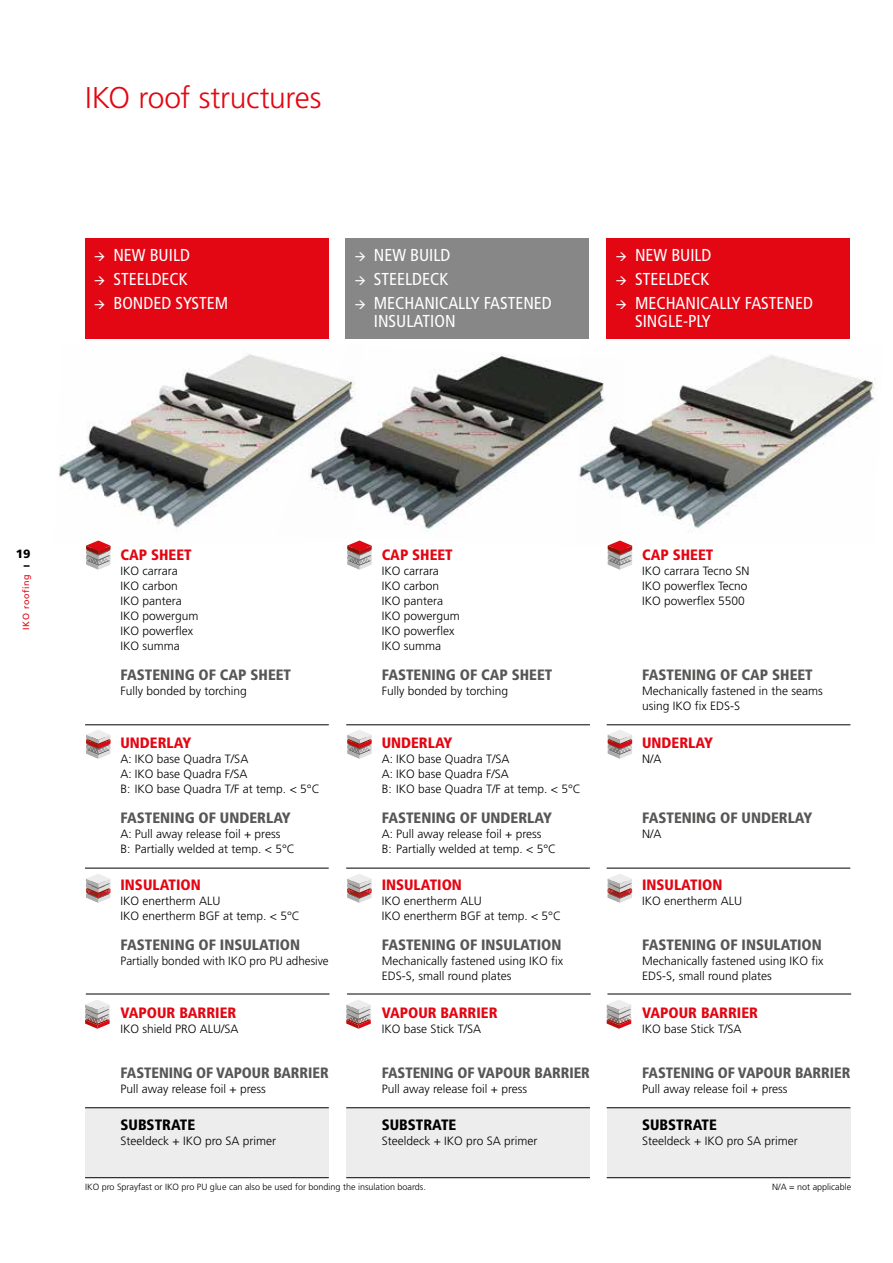
<style>
.page{position:relative;width:893px;height:1263px;background:#fff}
.page>*{position:absolute;margin:0;border:0;box-sizing:border-box;transform-origin:0 0}
.t1{font:300 30px "Frutiger";letter-spacing:-.015em;color:#e30613}
.t2{font:condensed 17.25px/18px "Frutiger";color:#fff}
.t3{font:900 condensed 15px "Frutiger";color:#575756}
.t4{font:900 condensed 15px "Frutiger";color:#e30613}
.t5{font:900 condensed 15px "Frutiger";color:#000}
.t6{font:300 12px/15px "Frutiger LT Pro";color:#000}
.t7{font:900 12px "Frutiger";color:#000}
.t8{font:300 9px "Frutiger LT Pro";color:#000}
.t9{font:9px "Frutiger";letter-spacing:.07em;color:#e30613}
</style>
<div class="page">
<div style="left:85px;top:238px;width:244px;height:100px;background:#e30613"></div>
<div style="left:606px;top:238px;width:244px;height:100px;background:#e30613"></div>
<div style="left:345px;top:238px;width:244px;height:100px;background:#878787"></div>
<img style="left:59px;top:354px;width:217px;height:177px">
<img style="left:625px;top:355px;width:251px;height:178px">
<img style="left:276px;top:354px;width:349px;height:193px">
<div style="left:85px;top:1108px;width:244px;height:70px;background:#ededed"></div>
<div style="left:346px;top:1108px;width:244px;height:70px;background:#ededed"></div>
<div style="left:607px;top:1108px;width:243px;height:70px;background:#ededed"></div>
<hr style="left:85px;top:1107px;width:244px;height:1px;background:#000">
<hr style="left:346px;top:1107px;width:244px;height:1px;background:#000">
<hr style="left:607px;top:1107px;width:243px;height:1px;background:#000">
<svg style="left:86px;top:540px;width:25px;height:30px"></svg>
<svg style="left:347px;top:540px;width:25px;height:30px"></svg>
<svg style="left:608px;top:540px;width:24px;height:30px"></svg>
<svg style="left:86px;top:730px;width:25px;height:29px"></svg>
<svg style="left:347px;top:730px;width:25px;height:29px"></svg>
<svg style="left:608px;top:730px;width:24px;height:29px"></svg>
<svg style="left:85px;top:1000px;width:25px;height:29px"></svg>
<svg style="left:346px;top:1000px;width:25px;height:29px"></svg>
<svg style="left:607px;top:1000px;width:24px;height:29px"></svg>
<hr style="left:85px;top:724px;width:244px;height:1px;background:#000">
<hr style="left:346px;top:724px;width:244px;height:1px;background:#000">
<hr style="left:607px;top:724px;width:243px;height:1px;background:#000">
<svg style="left:86px;top:874px;width:24px;height:29px"></svg>
<svg style="left:347px;top:874px;width:25px;height:29px"></svg>
<svg style="left:608px;top:874px;width:24px;height:29px"></svg>
<hr style="left:85px;top:868px;width:244px;height:1px;background:#000">
<hr style="left:346px;top:868px;width:244px;height:1px;background:#000">
<hr style="left:607px;top:868px;width:243px;height:1px;background:#000">
<hr style="left:86px;top:994px;width:244px;height:1px;background:#000">
<hr style="left:347px;top:994px;width:244px;height:1px;background:#000">
<hr style="left:607px;top:994px;width:244px;height:1px;background:#000">
<hr style="left:85px;top:1177px;width:244px;height:1px;background:#000">
<hr style="left:346px;top:1177px;width:244px;height:1px;background:#000">
<hr style="left:607px;top:1177px;width:243px;height:1px;background:#000">
<svg style="left:24px;top:565px;width:6px;height:2px"></svg>
<h1 class="t1" style="left:85px;top:80px;width:238px">IKO roof structures</h1>
<h2 class="t2" style="left:94px;top:246px;width:98px">→ NEW BUILD</h2>
<h2 class="t2" style="left:94px;top:270px;width:95px">→ STEELDECK</h2>
<h2 class="t2" style="left:94px;top:294px;width:136px">→ BONDED SYSTEM</h2>
<h2 class="t2" style="left:354px;top:246px;width:98px">→ NEW BUILD</h2>
<h2 class="t2" style="left:354px;top:270px;width:95px">→ STEELDECK</h2>
<h2 class="t2" style="left:374px;top:294px;width:179px;text-indent:-19px">→ MECHANICALLY FASTENED<br>INSULATION</h2>
<h2 class="t2" style="left:615px;top:246px;width:98px">→ NEW BUILD</h2>
<h2 class="t2" style="left:615px;top:270px;width:95px">→ STEELDECK</h2>
<h2 class="t2" style="left:635px;top:294px;width:179px;text-indent:-19px">→ MECHANICALLY FASTENED<br>SINGLE-PLY</h2>
<p class="t7" style="left:16px;top:547px;width:16px">19</p>
<p class="t9" style="left:21px;top:630px;width:57px;rotate:-90deg">IKO roofing</p>
<p class="t4" style="left:121px;top:546px;width:73px">CAP SHEET</p>
<p class="t6" style="left:121px;top:564px;width:80px">IKO carrara<br>IKO carbon<br>IKO pantera<br>IKO powergum<br>IKO powerflex<br>IKO summa</p>
<p class="t3" style="left:121px;top:666px;width:172px">FASTENING OF CAP SHEET</p>
<p class="t6" style="left:121px;top:684px;width:128px">Fully bonded by torching</p>
<p class="t4" style="left:121px;top:734px;width:72px">UNDERLAY</p>
<p class="t6" style="left:121px;top:751px;width:201px">A: IKO base Quadra T/SA<br>A: IKO base Quadra F/SA<br>B: IKO base Quadra T/F at temp. &lt; 5°C</p>
<p class="t3" style="left:121px;top:809px;width:172px">FASTENING OF UNDERLAY</p>
<p class="t6" style="left:121px;top:826px;width:176px">A: Pull away release foil + press<br>B: Partially welded at temp. &lt; 5°C</p>
<p class="t4" style="left:121px;top:876px;width:82px">INSULATION</p>
<p class="t6" style="left:121px;top:894px;width:181px">IKO enertherm ALU<br>IKO enertherm BGF at temp. &lt; 5°C</p>
<p class="t3" style="left:121px;top:936px;width:181px">FASTENING OF INSULATION</p>
<p class="t6" style="left:121px;top:954px;width:210px">Partially bonded with IKO pro PU adhesive</p>
<p class="t4" style="left:121px;top:1004px;width:117px">VAPOUR BARRIER</p>
<p class="t6" style="left:121px;top:1021px;width:120px">IKO shield PRO ALU/SA</p>
<p class="t3" style="left:121px;top:1064px;width:210px">FASTENING OF VAPOUR BARRIER</p>
<p class="t6" style="left:121px;top:1081px;width:147px">Pull away release foil + press</p>
<p class="t5" style="left:121px;top:1116px;width:76px">SUBSTRATE</p>
<p class="t6" style="left:121px;top:1134px;width:157px">Steeldeck + IKO pro SA primer</p>
<p class="t4" style="left:382px;top:546px;width:73px">CAP SHEET</p>
<p class="t6" style="left:382px;top:564px;width:80px">IKO carrara<br>IKO carbon<br>IKO pantera<br>IKO powergum<br>IKO powerflex<br>IKO summa</p>
<p class="t3" style="left:382px;top:666px;width:172px">FASTENING OF CAP SHEET</p>
<p class="t6" style="left:382px;top:684px;width:128px">Fully bonded by torching</p>
<p class="t4" style="left:382px;top:734px;width:72px">UNDERLAY</p>
<p class="t6" style="left:382px;top:751px;width:201px">A: IKO base Quadra T/SA<br>A: IKO base Quadra F/SA<br>B: IKO base Quadra T/F at temp. &lt; 5°C</p>
<p class="t3" style="left:382px;top:809px;width:172px">FASTENING OF UNDERLAY</p>
<p class="t6" style="left:382px;top:826px;width:176px">A: Pull away release foil + press<br>B: Partially welded at temp. &lt; 5°C</p>
<p class="t4" style="left:382px;top:876px;width:82px">INSULATION</p>
<p class="t6" style="left:382px;top:894px;width:181px">IKO enertherm ALU<br>IKO enertherm BGF at temp. &lt; 5°C</p>
<p class="t3" style="left:382px;top:936px;width:181px">FASTENING OF INSULATION</p>
<p class="t6" style="left:382px;top:954px;width:183px">Mechanically fastened using IKO fix<br>EDS-S, small round plates</p>
<p class="t4" style="left:382px;top:1004px;width:117px">VAPOUR BARRIER</p>
<p class="t6" style="left:382px;top:1021px;width:101px">IKO base Stick T/SA</p>
<p class="t3" style="left:382px;top:1064px;width:210px">FASTENING OF VAPOUR BARRIER</p>
<p class="t6" style="left:382px;top:1081px;width:147px">Pull away release foil + press</p>
<p class="t5" style="left:382px;top:1116px;width:76px">SUBSTRATE</p>
<p class="t6" style="left:382px;top:1134px;width:157px">Steeldeck + IKO pro SA primer</p>
<p class="t8" style="left:85px;top:1182px;width:342px">IKO pro Sprayfast or IKO pro PU glue can also be used for bonding the insulation boards.</p>
<p class="t4" style="left:642px;top:546px;width:73px">CAP SHEET</p>
<p class="t6" style="left:642px;top:564px;width:109px">IKO carrara Tecno SN<br>IKO powerflex Tecno<br>IKO powerflex 5500</p>
<p class="t3" style="left:642px;top:666px;width:172px">FASTENING OF CAP SHEET</p>
<p class="t6" style="left:642px;top:684px;width:182px">Mechanically fastened in the seams using IKO fix EDS-S</p>
<p class="t4" style="left:642px;top:734px;width:72px">UNDERLAY</p>
<p class="t6" style="left:642px;top:751px;width:21px">N/A</p>
<p class="t3" style="left:642px;top:809px;width:172px">FASTENING OF UNDERLAY</p>
<p class="t6" style="left:642px;top:826px;width:21px">N/A</p>
<p class="t4" style="left:642px;top:876px;width:82px">INSULATION</p>
<p class="t6" style="left:642px;top:894px;width:101px">IKO enertherm ALU</p>
<p class="t3" style="left:642px;top:936px;width:181px">FASTENING OF INSULATION</p>
<p class="t6" style="left:642px;top:954px;width:183px">Mechanically fastened using IKO fix<br>EDS-S, small round plates</p>
<p class="t4" style="left:642px;top:1004px;width:117px">VAPOUR BARRIER</p>
<p class="t6" style="left:642px;top:1021px;width:101px">IKO base Stick T/SA</p>
<p class="t3" style="left:642px;top:1064px;width:210px">FASTENING OF VAPOUR BARRIER</p>
<p class="t6" style="left:642px;top:1081px;width:147px">Pull away release foil + press</p>
<p class="t5" style="left:642px;top:1116px;width:76px">SUBSTRATE</p>
<p class="t6" style="left:642px;top:1134px;width:157px">Steeldeck + IKO pro SA primer</p>
<p class="t8" style="left:772px;top:1182px;width:80px">N/A = not applicable</p>
</div>
